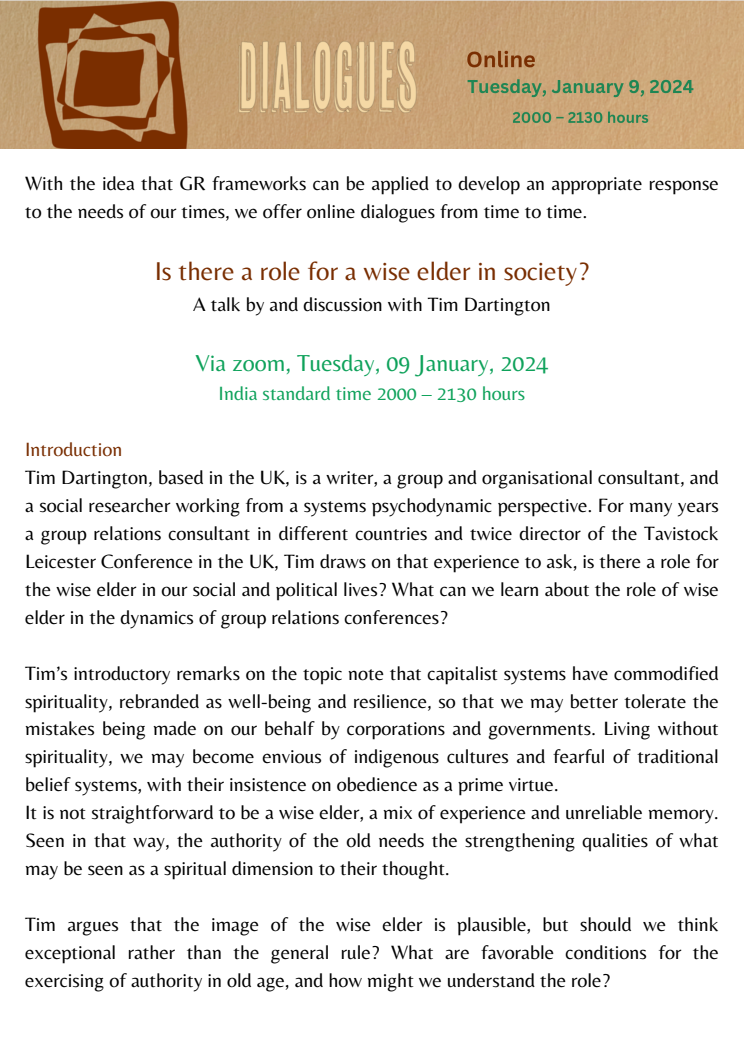
<style>
.page{position:relative;width:744px;height:1053px;background:#fff}
.page>*{position:absolute;margin:0;border:0;box-sizing:border-box;transform-origin:0 0}
.t1{font:26.8px "Belleza";color:#792e02}
.t2{font:24px "Belleza";color:#0fa25b}
.t3{font:20px/27.9px "Belleza";color:#000;text-align:justify}
.t4{font:20px "Belleza";color:#0fa25b}
.t5{font:20px "Belleza";color:#792e02}
</style>
<div class="page">
<img style="left:0;top:0;width:744px;height:148px">
<p class="t3" style="left:25px;top:169px;width:695px">With the idea that GR frameworks can be applied to develop an appropriate response to the needs of our times, we offer online dialogues from time to time.</p>
<p class="t1" style="left:155px;top:255px;width:436px">Is there a role for a wise elder in society?</p>
<p class="t3" style="left:193px;top:290px;width:359px">A talk by and discussion with Tim Dartington</p>
<p class="t2" style="left:196px;top:349px;width:354px">Via zoom, Tuesday, 09 January, 2024</p>
<p class="t4" style="left:219px;top:382px;width:308px">India standard time 2000 – 2130 hours</p>
<p class="t5" style="left:25px;top:437px;width:99px">Introduction</p>
<p class="t3" style="left:25px;top:463px;width:695px">Tim Dartington, based in the UK, is a writer, a group and organisational consultant, and a social researcher working from a systems psychodynamic perspective. For many years a group relations consultant in different countries and twice director of the Tavistock Leicester Conference in the UK, Tim draws on that experience to ask, is there a role for the wise elder in our social and political lives? What can we learn about the role of wise elder in the dynamics of group relations conferences?</p>
<p class="t3" style="left:25px;top:658px;width:695px">Tim’s introductory remarks on the topic note that capitalist systems have commodified spirituality, rebranded as well-being and resilience, so that we may better tolerate the mistakes being made on our behalf by corporations and governments. Living without spirituality, we may become envious of indigenous cultures and fearful of traditional belief systems, with their insistence on obedience as a prime virtue.</p>
<p class="t3" style="left:25px;top:798px;width:695px">It is not straightforward to be a wise elder, a mix of experience and unreliable memory.<br>Seen in that way, the authority of the old needs the strengthening qualities of what may be seen as a spiritual dimension to their thought.</p>
<p class="t3" style="left:25px;top:909px;width:695px">Tim argues that the image of the wise elder is plausible, but should we think exceptional rather than the general rule? What are favorable conditions for the exercising of authority in old age, and how might we understand the role?</p>
</div>
